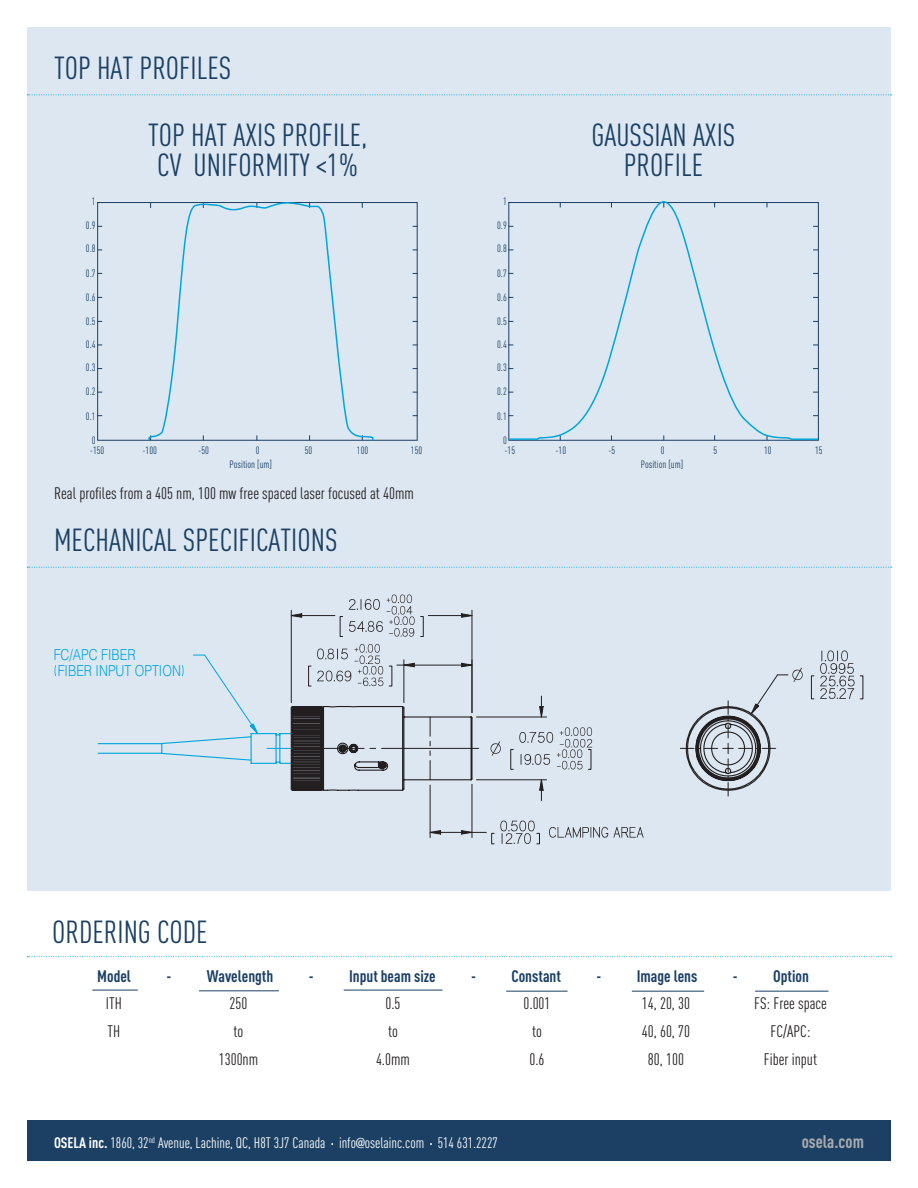
<style>
.page{position:relative;width:918px;height:1188px;background:#fff}
.page>*{position:absolute;margin:0;border:0;box-sizing:border-box;transform-origin:0 0}
.t1{font:31.5px/29.2px "DIN Cond";color:#1b4064}
.t2{font:700 18px "DIN Cond";color:#aaabaf}
.t3{font:16.5px "DIN Cond";color:#231f20}
.t4{font:700 16.5px "DIN Cond";color:#1b4064}
.t5{font:300 15.15px "Helvetica";color:#00a6db;scale:.82 1}
.t6{font:15px "DIN Cond";color:#fff}
.t7{font:10.5px "DIN Cond";color:#1b4064}
.s1{font-weight:700}
.s2{font-family:"Franklin Gothic";font-stretch:condensed}
</style>
<div class="page">
<div style="left:27px;top:27px;width:864px;height:864px;background:#dce7f1"></div>
<svg style="left:27px;top:567px;width:862px;height:1px"></svg>
<svg style="left:27px;top:94px;width:862px;height:1px"></svg>
<div style="left:27px;top:1120px;width:864px;height:41px;background:#1b4064"></div>
<hr style="left:92px;top:990px;width:46px;height:1px;background:#1b4064">
<hr style="left:199px;top:990px;width:80px;height:1px;background:#1b4064">
<hr style="left:344px;top:990px;width:99px;height:1px;background:#1b4064">
<hr style="left:506px;top:991px;width:62px;height:1px;background:#1b4064">
<hr style="left:632px;top:991px;width:72px;height:1px;background:#1b4064">
<svg style="left:27px;top:956px;width:862px;height:1px"></svg>
<svg style="left:820px;top:651px;width:35px;height:48px"></svg>
<div style="left:811px;top:675px;width:3px;height:24px;border:1px solid #231f20"></div>
<svg style="left:461px;top:830px;width:14px;height:5px"></svg>
<svg style="left:429px;top:830px;width:12px;height:5px"></svg>
<hr style="left:472px;top:784px;width:1px;height:54px;background:#231f20">
<hr style="left:430px;top:785px;width:1px;height:53px;background:#231f20">
<svg style="left:500px;top:821px;width:35px;height:23px"></svg>
<svg style="left:549px;top:827px;width:95px;height:11px"></svg>
<div style="left:491px;top:833px;width:4px;height:11px;border:1px solid #231f20"></div>
<div style="left:536px;top:833px;width:4px;height:11px;border:1px solid #231f20"></div>
<hr style="left:430px;top:832px;width:56px;height:1px;background:#231f20">
<svg style="left:55px;top:595px;width:748px;height:208px"></svg>
<svg style="left:148px;top:202px;width:226px;height:239px"></svg>
<svg style="left:508px;top:201px;width:311px;height:240px"></svg>
<hr style="left:755px;top:991px;width:74px;height:1px;background:#1b4064">
<h1 class="t1" style="left:54px;top:53px;width:179px">TOP HAT PROFILES</h1>
<p class="t7" style="left:92px;top:195px;width:5px">1</p>
<p class="t7" style="left:86px;top:219px;width:11px">0.9</p>
<p class="t7" style="left:86px;top:243px;width:11px">0.8</p>
<p class="t7" style="left:86px;top:267px;width:11px">0.7</p>
<p class="t7" style="left:86px;top:291px;width:11px">0.6</p>
<p class="t7" style="left:86px;top:315px;width:11px">0.5</p>
<p class="t7" style="left:86px;top:338px;width:11px">0.4</p>
<p class="t7" style="left:86px;top:362px;width:11px">0.3</p>
<p class="t7" style="left:86px;top:386px;width:11px">0.2</p>
<p class="t7" style="left:86px;top:410px;width:11px">0.1</p>
<p class="t7" style="left:92px;top:434px;width:5px">0</p>
<h1 class="t1" style="left:148px;top:120px;width:221px">TOP HAT AXIS PROFILE,<br>CV UNIFORMITY &lt;1%</h1>
<p class="t7" style="left:90px;top:444px;width:16px">-150</p>
<p class="t7" style="left:142px;top:444px;width:16px">-100</p>
<p class="t7" style="left:198px;top:444px;width:12px">-50</p>
<p class="t7" style="left:256px;top:444px;width:5px">0</p>
<p class="t7" style="left:305px;top:444px;width:9px">50</p>
<p class="t7" style="left:357px;top:444px;width:13px">100</p>
<p class="t7" style="left:411px;top:444px;width:13px">150</p>
<p class="t7" style="left:230px;top:458px;width:44px">Position [um]</p>
<p class="t3" style="left:54px;top:484px;width:361px">Real profiles from a 405 nm, 100 mw free spaced laser focused at 40mm</p>
<h1 class="t1" style="left:54px;top:525px;width:285px">MECHANICAL SPECIFICATIONS</h1>
<p class="t5" style="left:54px;top:646px;width:101px">FC/APC FIBER</p>
<p class="t5" style="left:58px;top:661px;width:152px">FIBER INPUT OPTION</p>
<p class="t7" style="left:503px;top:195px;width:5px">1</p>
<p class="t7" style="left:497px;top:219px;width:11px">0.9</p>
<p class="t7" style="left:497px;top:243px;width:11px">0.8</p>
<p class="t7" style="left:497px;top:267px;width:11px">0.7</p>
<p class="t7" style="left:497px;top:291px;width:11px">0.6</p>
<p class="t7" style="left:497px;top:315px;width:11px">0.5</p>
<p class="t7" style="left:497px;top:338px;width:11px">0.4</p>
<p class="t7" style="left:497px;top:362px;width:11px">0.3</p>
<p class="t7" style="left:497px;top:386px;width:11px">0.2</p>
<p class="t7" style="left:497px;top:410px;width:11px">0.1</p>
<p class="t7" style="left:503px;top:434px;width:5px">0</p>
<h1 class="t1" style="left:591px;top:120px;width:145px;text-align:center">GAUSSIAN AXIS<br>PROFILE</h1>
<p class="t7" style="left:504px;top:444px;width:12px">-15</p>
<p class="t7" style="left:555px;top:444px;width:12px">-10</p>
<p class="t7" style="left:608px;top:444px;width:8px">-5</p>
<p class="t7" style="left:661px;top:444px;width:5px">0</p>
<p class="t7" style="left:713px;top:444px;width:5px">5</p>
<p class="t7" style="left:764px;top:444px;width:9px">10</p>
<p class="t7" style="left:815px;top:444px;width:9px">15</p>
<p class="t7" style="left:641px;top:458px;width:44px">Position [um]</p>
<h1 class="t1" style="left:52px;top:917px;width:157px">ORDERING CODE</h1>
<p class="t4" style="left:97px;top:966px;width:35px">Model</p>
<p class="t4" style="left:166px;top:966px;width:109px">- Wavelength</p>
<p class="t4" style="left:309px;top:966px;width:128px">- Input beam size</p>
<p class="t4" style="left:471px;top:966px;width:91px">- Constant</p>
<p class="t4" style="left:596px;top:966px;width:102px">- Image lens</p>
<p class="t4" style="left:733px;top:966px;width:78px">- Option</p>
<p class="t3" style="left:106px;top:994px;width:18px">ITH</p>
<p class="t3" style="left:230px;top:994px;width:19px">250</p>
<p class="t3" style="left:385px;top:994px;width:17px">0.5</p>
<p class="t3" style="left:523px;top:994px;width:29px">0.001</p>
<p class="t3" style="left:642px;top:994px;width:50px">14, 20, 30</p>
<p class="t3" style="left:754px;top:994px;width:74px">FS: Free space</p>
<p class="t3" style="left:108px;top:1022px;width:14px">TH</p>
<p class="t3" style="left:234px;top:1022px;width:11px">to</p>
<p class="t3" style="left:388px;top:1022px;width:11px">to</p>
<p class="t3" style="left:532px;top:1022px;width:11px">to</p>
<p class="t3" style="left:642px;top:1022px;width:50px">40, 60, 70</p>
<p class="t3" style="left:771px;top:1022px;width:41px">FC/APC:</p>
<p class="t3" style="left:219px;top:1049px;width:41px">1300nm</p>
<p class="t3" style="left:376px;top:1049px;width:36px">4.0mm</p>
<p class="t3" style="left:529px;top:1049px;width:17px">0.6</p>
<p class="t3" style="left:648px;top:1049px;width:38px">80, 100</p>
<p class="t3" style="left:764px;top:1049px;width:55px">Fiber input</p>
<p class="t6" style="left:54px;top:1134px;width:445px"><span class="s1">OSELA inc.</span> 1860, 32<sup>nd</sup> Avenue, Lachine, QC, H8T 3J7 Canada info<span class="s2">@</span>oselainc.com 514 631.2227</p>
<p class="t2" style="left:802px;top:1131px;width:64px">osela.com</p>
</div>
